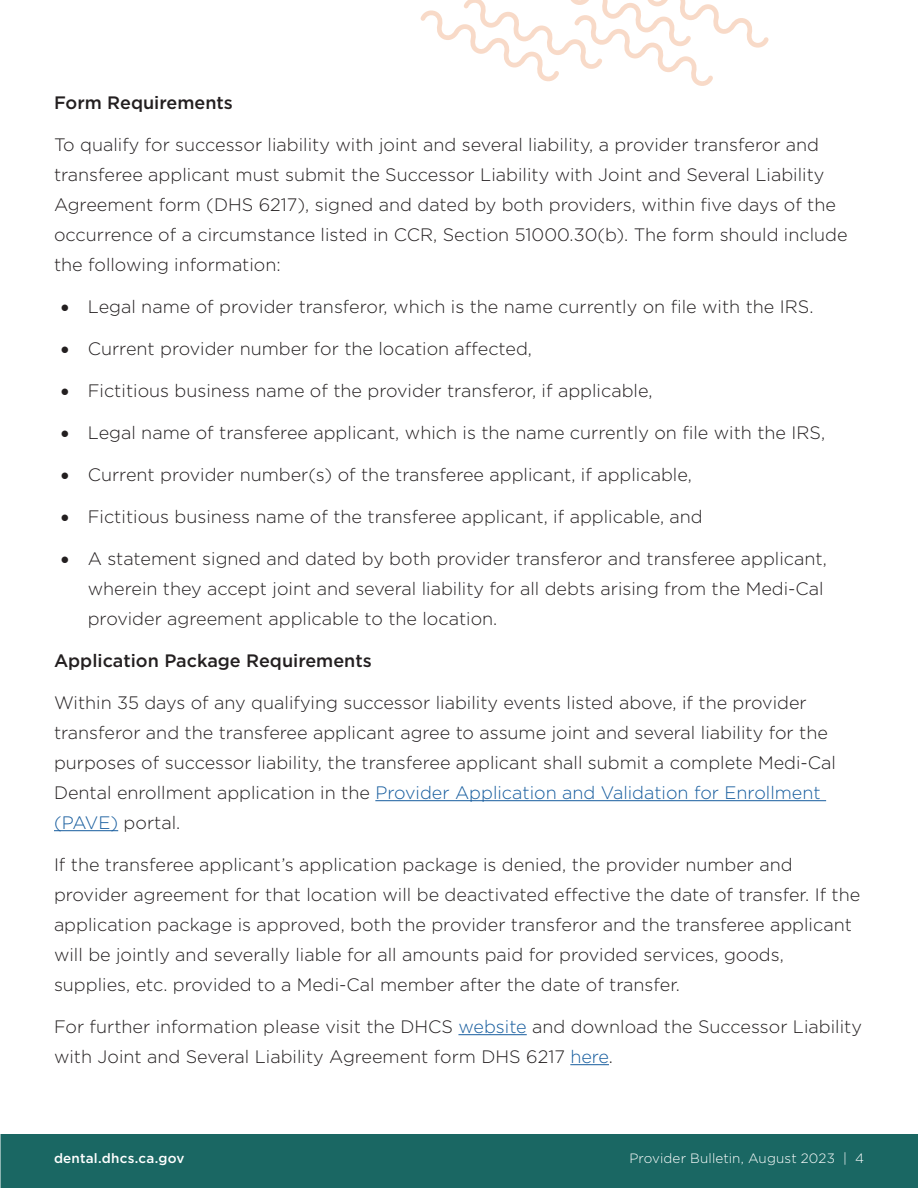
<style>
.page{position:relative;width:918px;height:1188px;background:#fff}
.page>*{position:absolute;margin:0;border:0;box-sizing:border-box;transform-origin:0 0}
.t1{font:300 18px/30px "Gotham";color:#231f20}
.t2{font:500 18px "Gotham";color:#231f20}
.t3{font:300 13.5px "Gotham";letter-spacing:.01em;color:#fff}
.t4{font:500 13.5px "Gotham";letter-spacing:.015em;color:#fff}
.s1{color:#175d9e}
</style>
<div class="page">
<div style="left:1px;top:1134px;width:917px;height:54px;background:#1a6763"></div>
<svg style="left:420px;top:0;width:349px;height:86px"></svg>
<hr style="left:375px;top:800px;width:451px;height:1px;background:#175d9e">
<hr style="left:54px;top:830px;width:64px;height:1px;background:#175d9e">
<hr style="left:458px;top:1034px;width:69px;height:1px;background:#175d9e">
<hr style="left:570px;top:1064px;width:39px;height:1px;background:#175d9e">
<h3 class="t2" style="left:54px;top:91px;width:180px">Form Requirements</h3>
<p class="t1" style="left:54px;top:129px;width:795px">To qualify for successor liability with joint and several liability, a provider transferor and transferee applicant must submit the Successor Liability with Joint and Several Liability Agreement form (DHS 6217), signed and dated by both providers, within five days of the occurrence of a circumstance listed in CCR, Section 51000.30(b). The form should include the following information:</p>
<p class="t1" style="left:61px;top:291px;width:754px">• Legal name of provider transferor, which is the name currently on file with the IRS.</p>
<p class="t1" style="left:61px;top:333px;width:473px">• Current provider number for the location affected,</p>
<p class="t1" style="left:61px;top:375px;width:593px">• Fictitious business name of the provider transferor, if applicable,</p>
<p class="t1" style="left:61px;top:417px;width:766px">• Legal name of transferee applicant, which is the name currently on file with the IRS,</p>
<p class="t1" style="left:61px;top:459px;width:633px">• Current provider number(s) of the transferee applicant, if applicable,</p>
<p class="t1" style="left:61px;top:501px;width:644px">• Fictitious business name of the transferee applicant, if applicable, and</p>
<p class="t1" style="left:88px;top:543px;width:741px;text-indent:-27px">• A statement signed and dated by both provider transferor and transferee applicant, wherein they accept joint and several liability for all debts arising from the Medi-Cal provider agreement applicable to the location.</p>
<h3 class="t2" style="left:54px;top:649px;width:319px">Application Package Requirements</h3>
<p class="t1" style="left:54px;top:687px;width:784px">Within 35 days of any qualifying successor liability events listed above, if the provider transferor and the transferee applicant agree to assume joint and several liability for the purposes of successor liability, the transferee applicant shall submit a complete Medi-Cal Dental enrollment application in the <span class="s1">Provider Application and Validation for Enrollment (PAVE)</span> portal.</p>
<p class="t1" style="left:54px;top:849px;width:808px">If the transferee applicant’s application package is denied, the provider number and provider agreement for that location will be deactivated effective the date of transfer. If the application package is approved, both the provider transferor and the transferee applicant will be jointly and severally liable for all amounts paid for provided services, goods, supplies, etc. provided to a Medi-Cal member after the date of transfer.</p>
<p class="t1" style="left:54px;top:1011px;width:810px">For further information please visit the DHCS <span class="s1">website</span> and download the Successor Liability with Joint and Several Liability Agreement form DHS 6217 <span class="s1">here</span>.</p>
<p class="t4" style="left:54px;top:1150px;width:132px">dental.dhcs.ca.gov</p>
<p class="t3" style="left:629px;top:1150px;width:236px">Provider Bulletin, August 2023 | 4</p>
</div>
